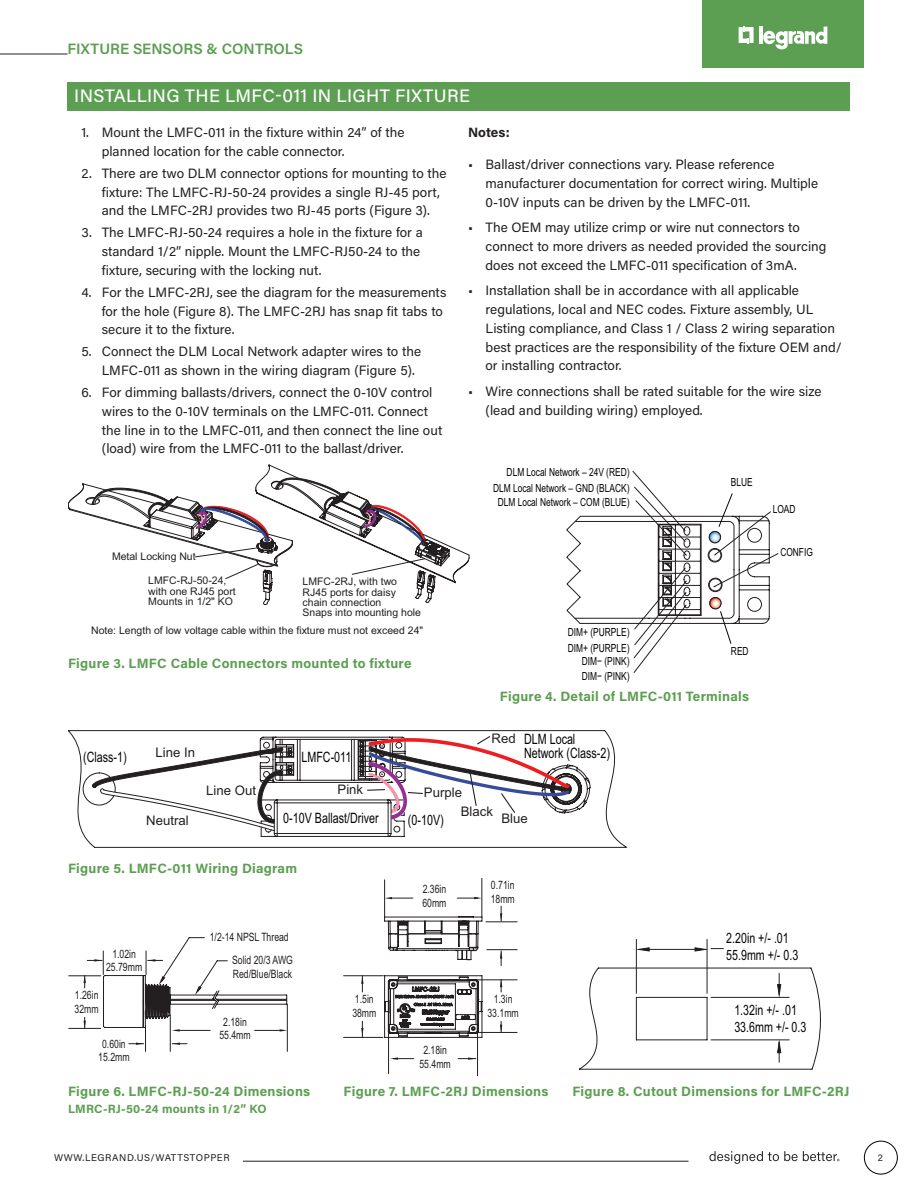
<style>
.page{position:relative;width:918px;height:1188px;background:#fff}
.page>*{position:absolute;margin:0;border:0;box-sizing:border-box;transform-origin:0 0}
.Main_Header{font:500 18px "Acumin Pro";letter-spacing:.02em;color:#fff}
.t1{font:600 15px "Acumin Pro";letter-spacing:.005em;color:#5c9e52}
.t2{font:14.25px/17.1px "Arial";color:#040503;scale:.75 1}
.t3{font:13.5px/18.8px "Acumin Pro";color:#231f20}
.Caption_centered{font:700 13.5px "Acumin Pro";letter-spacing:.02em;color:#5c9e52}
.Text{font:700 13.5px "Acumin Pro";letter-spacing:-.005em;color:#231f20}
.t4{font:13.2px "Arial";color:#231f20}
.t5{font:700 12px "Acumin Pro";letter-spacing:.02em;color:#5c9e52}
.t6{font:11.55px/13.8px "Arial";color:#231f20;text-align:center;scale:.75 1}
.t7{font:11.1px/16px "Arial";color:#040503;scale:.75 1}
.t8{font:10.5px/10.5px "Arial";color:#231f20}
.t9{font:9.75px "Acumin Pro";letter-spacing:.06em;color:#231f20}
</style>
<div class="page">
<div style="left:702px;top:0;width:162px;height:68px;background:#5c9e52"></div>
<svg style="left:739px;top:26px;width:15px;height:18px"></svg>
<hr style="left:759px;top:27px;width:4px;height:17px;background:#fff">
<svg style="left:763px;top:27px;width:64px;height:23px"></svg>
<svg style="left:709px;top:1151px;width:130px;height:13px"></svg>
<div style="left:864px;top:1141px;width:34px;height:33px;border:1px solid #000;border-radius:50%"></div>
<hr style="left:243px;top:1161px;width:445px;height:1px;background:#231f20">
<hr style="left:0;top:54px;width:68px;height:1px;background:#231f20">
<svg style="left:68px;top:730px;width:559px;height:118px"></svg>
<svg style="left:92px;top:735px;width:498px;height:102px"></svg>
<svg style="left:638px;top:947px;width:12px;height:5px"></svg>
<hr style="left:707px;top:939px;width:1px;height:54px;background:#231f20">
<hr style="left:636px;top:939px;width:1px;height:54px;background:#231f20">
<svg style="left:694px;top:947px;width:29px;height:5px"></svg>
<hr style="left:643px;top:949px;width:57px;height:1px;background:#231f20">
<svg style="left:579px;top:966px;width:242px;height:103px"></svg>
<svg style="left:68px;top:465px;width:401px;height:140px"></svg>
<svg style="left:566px;top:471px;width:213px;height:202px"></svg>
<svg style="left:384px;top:975px;width:99px;height:63px"></svg>
<svg style="left:390px;top:1057px;width:8px;height:3px"></svg>
<svg style="left:468px;top:1057px;width:8px;height:3px"></svg>
<hr style="left:388px;top:1032px;width:1px;height:42px;background:#231f20">
<hr style="left:477px;top:1032px;width:1px;height:44px;background:#231f20">
<hr style="left:394px;top:1058px;width:82px;height:1px;background:#231f20">
<div style="left:414px;top:1051px;width:43px;height:23px;background:#fff"></div>
<hr style="left:501px;top:979px;width:1px;height:53px;background:#231f20">
<div style="left:486px;top:993px;width:36px;height:28px;background:#fff"></div>
<svg style="left:384px;top:916px;width:99px;height:44px"></svg>
<svg style="left:385px;top:897px;width:7px;height:2px"></svg>
<svg style="left:474px;top:897px;width:8px;height:2px"></svg>
<hr style="left:384px;top:880px;width:1px;height:37px;background:#231f20">
<hr style="left:482px;top:878px;width:1px;height:39px;background:#231f20">
<hr style="left:393px;top:898px;width:85px;height:1px;background:#231f20">
<div style="left:414px;top:888px;width:43px;height:22px;background:#fff"></div>
<hr style="left:477px;top:980px;width:40px;height:1px;background:#231f20">
<hr style="left:478px;top:1032px;width:39px;height:1px;background:#231f20">
<hr style="left:362px;top:976px;width:1px;height:61px;background:#231f20">
<div style="left:344px;top:993px;width:36px;height:28px;background:#fff"></div>
<svg style="left:361px;top:1028px;width:3px;height:8px"></svg>
<svg style="left:361px;top:976px;width:3px;height:8px"></svg>
<hr style="left:344px;top:975px;width:39px;height:1px;background:#231f20">
<hr style="left:344px;top:1037px;width:39px;height:1px;background:#231f20">
<hr style="left:486px;top:922px;width:31px;height:1px;background:#231f20">
<hr style="left:487px;top:949px;width:30px;height:1px;background:#231f20">
<svg style="left:500px;top:951px;width:2px;height:15px"></svg>
<svg style="left:500px;top:906px;width:2px;height:15px"></svg>
<hr style="left:287px;top:1004px;width:1px;height:47px;background:#231f20">
<hr style="left:69px;top:976px;width:32px;height:1px;background:#231f20">
<hr style="left:69px;top:1028px;width:32px;height:1px;background:#231f20">
<svg style="left:84px;top:937px;width:203px;height:114px"></svg>
<div style="left:68px;top:82px;width:782px;height:28px;background:#5c9e52"></div>
<p class="t1" style="left:68px;top:38px;width:237px">FIXTURE SENSORS &amp; CONTROLS</p>
<p class="Main_Header" style="left:74px;top:83px;width:397px">INSTALLING THE LMFC-011 IN LIGHT FIXTURE</p>
<p class="t3" style="left:102px;top:123px;width:304px;text-indent:-20px">1. Mount the LMFC-011 in the fixture within 24” of the planned location for the cable connector.</p>
<p class="t3" style="left:102px;top:163px;width:346px;text-indent:-20px">2. There are two DLM connector options for mounting to the fixture: The LMFC-RJ-50-24 provides a single RJ-45 port, and the LMFC-2RJ provides two RJ-45 ports (Figure 3).</p>
<p class="t3" style="left:102px;top:223px;width:323px;text-indent:-20px">3. The LMFC-RJ-50-24 requires a hole in the fixture for a standard 1/2” nipple. Mount the LMFC-RJ50-24 to the fixture, securing with the locking nut.</p>
<p class="t3" style="left:102px;top:282px;width:346px;text-indent:-20px">4. For the LMFC-2RJ, see the diagram for the measurements for the hole (Figure 8). The LMFC-2RJ has snap fit tabs to secure it to the fixture.</p>
<p class="t3" style="left:102px;top:342px;width:321px;text-indent:-20px">5. Connect the DLM Local Network adapter wires to the<br>LMFC-011 as shown in the wiring diagram (Figure 5).</p>
<p class="t3" style="left:102px;top:382px;width:342px;text-indent:-20px">6. For dimming ballasts/drivers, connect the 0-10V control wires to the 0-10V terminals on the LMFC-011. Connect the line in to the LMFC-011, and then connect the line out (load) wire from the LMFC-011 to the ballast/driver.</p>
<p class="t8" style="left:112px;top:551px;width:85px">Metal Locking Nut</p>
<p class="t8" style="left:148px;top:575px;width:89px">LMFC-RJ-50-24, with one RJ45 port<br>Mounts in 1/2" KO</p>
<p class="t8" style="left:303px;top:576px;width:120px">LMFC-2RJ, with two<br>RJ45 ports for daisy chain connection<br>Snaps into mounting hole</p>
<p class="Caption_centered" style="left:68px;top:653px;width:345px">Figure 3. LMFC Cable Connectors mounted to fixture</p>
<p class="t8" style="left:91px;top:625px;width:334px">Note: Length of low voltage cable within the fixture must not exceed 24"</p>
<p class="t2" style="left:83px;top:748px;width:60px">(Class-1)</p>
<p class="t4" style="left:156px;top:743px;width:41px">Line In</p>
<p class="t2" style="left:302px;top:749px;width:68px">LMFC-011</p>
<p class="Text" style="left:468px;top:123px;width:43px">Notes:</p>
<p class="t3" style="left:486px;top:155px;width:334px;text-indent:-17px">• Ballast/driver connections vary. Please reference manufacturer documentation for correct wiring. Multiple<br>0-10V inputs can be driven by the LMFC-011.</p>
<p class="t3" style="left:486px;top:218px;width:342px;text-indent:-17px">• The OEM may utilize crimp or wire nut connectors to connect to more drivers as needed provided the sourcing does not exceed the LMFC-011 specification of 3mA.</p>
<p class="t3" style="left:486px;top:281px;width:358px;text-indent:-17px">• Installation shall be in accordance with all applicable regulations, local and NEC codes. Fixture assembly, UL Listing compliance, and Class 1 / Class 2 wiring separation best practices are the responsibility of the fixture OEM and/ or installing contractor.</p>
<p class="t3" style="left:486px;top:381px;width:337px;text-indent:-17px">• Wire connections shall be rated suitable for the wire size (lead and building wiring) employed.</p>
<p class="t7" style="left:493px;top:464px;width:183px;text-align:right">DLM Local Network – 24V (RED)<br>DLM Local Network – GND (BLACK)</p>
<p class="t7" style="left:498px;top:494px;width:177px">DLM Local Network – COM (BLUE)</p>
<p class="t7" style="left:731px;top:474px;width:31px">BLUE</p>
<p class="t7" style="left:773px;top:502px;width:32px">LOAD</p>
<p class="t7" style="left:780px;top:544px;width:45px">CONFIG</p>
<p class="t7" style="left:568px;top:624px;width:84px">DIM+ (PURPLE)<br>DIM+ (PURPLE)</p>
<p class="t7" style="left:582px;top:654px;width:65px;line-height:14.5px">DIM− (PINK)<br>DIM− (PINK)</p>
<p class="t7" style="left:731px;top:643px;width:25px">RED</p>
<p class="Caption_centered" style="left:500px;top:686px;width:251px">Figure 4. Detail of LMFC-011 Terminals</p>
<p class="t4" style="left:492px;top:729px;width:26px">Red</p>
<p class="t2" style="left:524px;top:732px;width:116px;line-height:14.2px">DLM Local<br>Network (Class-2)</p>
<p class="t4" style="left:146px;top:811px;width:44px">Neutral</p>
<p class="t4" style="left:206px;top:781px;width:51px">Line Out</p>
<p class="t4" style="left:338px;top:781px;width:27px">Pink</p>
<p class="t4" style="left:424px;top:784px;width:40px">Purple</p>
<p class="t2" style="left:283px;top:809px;width:129px">0-10V Ballast/Driver</p>
<p class="t2" style="left:408px;top:811px;width:49px">(0-10V)</p>
<p class="t4" style="left:461px;top:802px;width:34px">Black</p>
<p class="t4" style="left:501px;top:809px;width:28px">Blue</p>
<p class="Caption_centered" style="left:68px;top:859px;width:231px">Figure 5. LMFC-011 Wiring Diagram</p>
<p class="t6" style="left:75px;top:988px;width:34px;text-align:left">1.26in<br>32mm</p>
<p class="t6" style="left:106px;top:947px;width:50px">1.02in<br>25.79mm</p>
<p class="t6" style="left:98px;top:1037px;width:43px">0.60in<br>15.2mm</p>
<p class="t6" style="left:232px;top:926px;width:83px;line-height:22.8px;text-align:left;text-indent:-22px">1/2-14 NPSL Thread<br>Solid 20/3 AWG</p>
<p class="t6" style="left:233px;top:967px;width:80px">Red/Blue/Black</p>
<p class="t6" style="left:219px;top:1015px;width:43px">2.18in<br>55.4mm</p>
<p class="Caption_centered" style="left:68px;top:1081px;width:244px">Figure 6. LMFC-RJ-50-24 Dimensions</p>
<p class="t5" style="left:68px;top:1100px;width:200px">LMRC-RJ-50-24 mounts in 1/2” KO</p>
<p class="t6" style="left:352px;top:992px;width:34px;text-align:left">1.5in<br>38mm</p>
<p class="t6" style="left:422px;top:882px;width:34px;text-align:left">2.36in<br>60mm</p>
<p class="t6" style="left:420px;top:1043px;width:43px">2.18in<br>55.4mm</p>
<p class="t6" style="left:491px;top:878px;width:34px;text-align:left">0.71in<br>18mm</p>
<p class="t6" style="left:487px;top:992px;width:43px">1.3in<br>33.1mm</p>
<p class="t2" style="left:726px;top:930px;width:98px">2.20in +/- .01<br>55.9mm +/- 0.3</p>
<p class="t2" style="left:734px;top:1002px;width:98px">1.32in +/- .01<br>33.6mm +/- 0.3</p>
<p class="Caption_centered" style="left:344px;top:1081px;width:206px">Figure 7. LMFC-2RJ Dimensions</p>
<p class="Caption_centered" style="left:572px;top:1081px;width:279px">Figure 8. Cutout Dimensions for LMFC-2RJ</p>
<p class="t9" style="left:54px;top:1151px;width:177px">WWW.LEGRAND.US/WATTSTOPPER</p>
<p class="t9" style="left:878px;top:1151px;width:7px">2</p>
</div>
